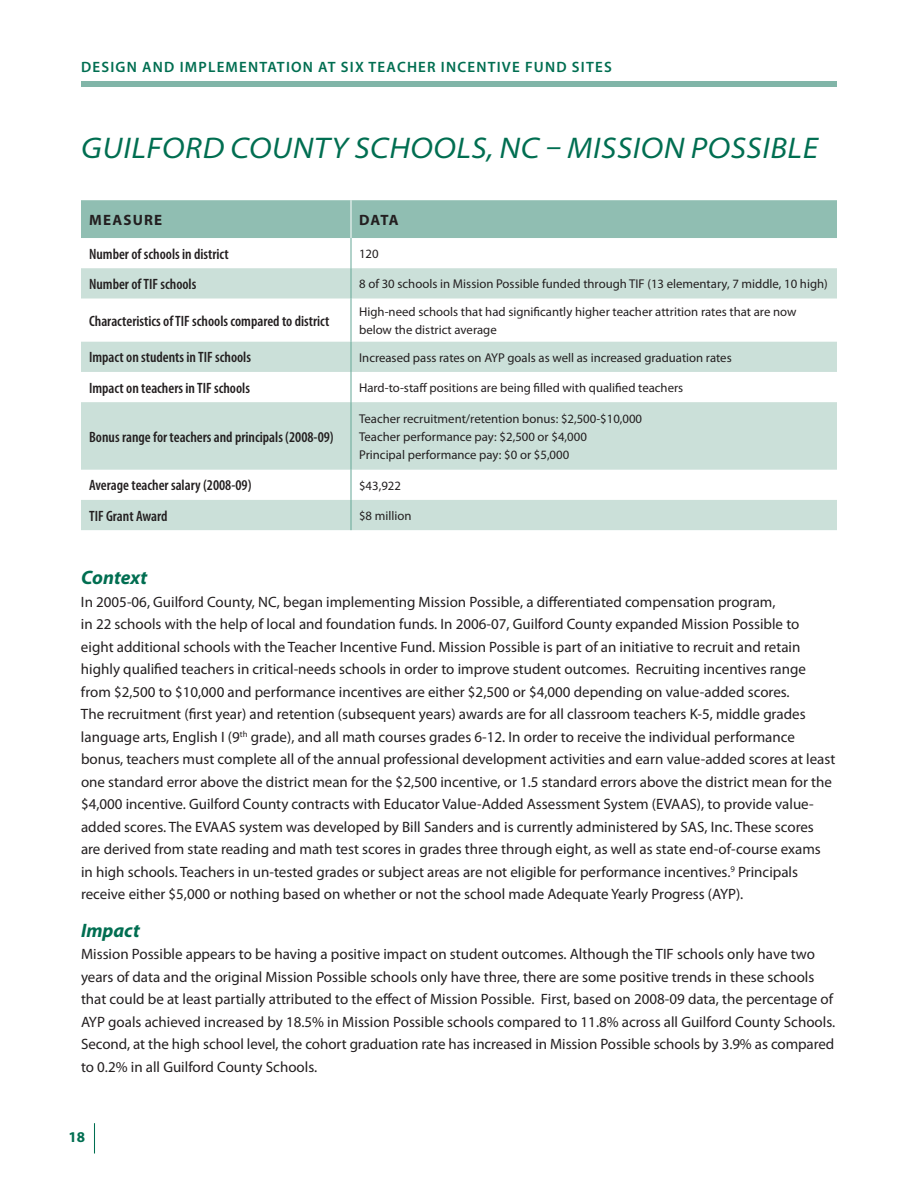
<style>
.page{position:relative;width:918px;height:1188px;background:#fff}
.page>*{position:absolute;margin:0;border:0;box-sizing:border-box;transform-origin:0 0}
.t1{font:italic semi-expanded 30px "Myriad Pro";letter-spacing:.02em;color:#006e51}
.t2{font:italic 700 19.5px "Myriad Pro";color:#006e51}
.t3{font:15px/22.5px "Myriad Pro";color:#231f20}
.t4{font:600 condensed 15px "Myriad Pro";color:#231f20}
.t5{font:600 15px "Myriad Pro";letter-spacing:.08em;color:#006e51}
.t6{font:700 15px "Myriad Pro";letter-spacing:.08em;color:#231f20}
.t7{font:700 15px "Myriad Pro";color:#006e51}
.t8{font:12.75px/18px "Myriad Pro";color:#231f20}
</style>
<div class="page">
<div style="left:81px;top:81px;width:756px;height:6px;background:#81b5a8"></div>
<hr style="left:94px;top:1123px;width:1px;height:31px;background:#006e51">
<div style="left:81px;top:200px;width:756px;height:38px;background:#90beb2"></div>
<svg style="left:81px;top:268px;width:756px;height:262px;fill:#cbe0d9"></svg>
<hr style="left:351px;top:238px;width:1px;height:30px;background:#64a796">
<hr style="left:351px;top:268px;width:1px;height:30px;background:#64a796">
<hr style="left:351px;top:298px;width:1px;height:44px;background:#64a796">
<hr style="left:351px;top:342px;width:1px;height:30px;background:#64a796">
<hr style="left:351px;top:372px;width:1px;height:30px;background:#64a796">
<hr style="left:351px;top:402px;width:1px;height:68px;background:#64a796">
<hr style="left:351px;top:470px;width:1px;height:30px;background:#64a796">
<hr style="left:351px;top:500px;width:1px;height:30px;background:#64a796">
<hr style="left:351px;top:200px;width:1px;height:38px;background:#fff">
<p class="t5" style="left:81px;top:58px;width:206px">DESIGN AND IMPLEMENTATION</p>
<p class="t5" style="left:318px;top:58px;width:228px">AT SIX TEACHER INCENTIVE FUND</p>
<p class="t5" style="left:572px;top:58px;width:41px">SITES</p>
<h1 class="t1" style="left:81px;top:129px;width:502px">GUILFORD COUNTY SCHOOLS, NC – MISSI</h1>
<h1 class="t1" style="left:641px;top:129px;width:179px">ON POSSIBLE</h1>
<p class="t6" style="left:89px;top:210px;width:74px">MEASURE</p>
<p class="t6" style="left:359px;top:210px;width:41px">DATA</p>
<p class="t4" style="left:89px;top:245px;width:141px">Number of schools in district</p>
<p class="t8" style="left:359px;top:244px;width:21px">120</p>
<p class="t4" style="left:89px;top:275px;width:109px">Number of TIF schools</p>
<p class="t8" style="left:359px;top:275px;width:470px">8 of 30 schools in Mission Possible funded through TIF (13 elementary, 7 middle, 10 high)</p>
<p class="t4" style="left:89px;top:312px;width:242px">Characteristics of TIF schools compared to district</p>
<p class="t8" style="left:359px;top:302px;width:439px">High-need schools that had significantly higher teacher attrition rates that are now below the district average</p>
<p class="t4" style="left:89px;top:348px;width:163px">Impact on students in TIF schools</p>
<p class="t8" style="left:359px;top:348px;width:374px">Increased pass rates on AYP goals as well as increased graduation rates</p>
<p class="t4" style="left:89px;top:378px;width:162px">Impact on teachers in TIF schools</p>
<p class="t8" style="left:359px;top:378px;width:326px">Hard-to-staff positions are being filled with qualified teachers</p>
<p class="t4" style="left:89px;top:427px;width:246px">Bonus range for teachers and principals (2008-09)</p>
<p class="t8" style="left:359px;top:409px;width:285px">Teacher recruitment/retention bonus: $2,500-$10,000<br>Teacher performance pay: $2,500 or $4,000<br>Principal performance pay: $0 or $5,000</p>
<p class="t4" style="left:89px;top:476px;width:164px">Average teacher salary (2008-09)</p>
<p class="t8" style="left:359px;top:476px;width:43px">$43,922</p>
<p class="t4" style="left:89px;top:506px;width:80px">TIF Grant Award</p>
<p class="t8" style="left:359px;top:506px;width:54px">$8 million</p>
<h2 class="t2" style="left:81px;top:565px;width:68px">Context</h2>
<p class="t3" style="left:81px;top:590px;width:756px">In 2005-06, Guilford County, NC, began implementing Mission Possible, a differentiated compensation program,<br>in 22 schools with the help of local and foundation funds. In 2006-07, Guilford County expanded Mission Possible to eight additional schools with the Teacher Incentive Fund. Mission Possible is part of an initiative to recruit and retain highly qualified teachers in critical-needs schools in order to improve student outcomes. Recruiting incentives range from $2,500 to $10,000 and performance incentives are either $2,500 or $4,000 depending on value-added scores.<br>The recruitment (first year) and retention (subsequent years) awards are for all classroom teachers K-5, middle grades language arts, English I (9<sup>th</sup> grade), and all math courses grades 6-12. In order to receive the individual performance bonus, teachers must complete all of the annual professional development activities and earn value-added scores at least one standard error above the district mean for the $2,500 incentive, or 1.5 standard errors above the district mean for the $4,000 incentive. Guilford County contracts with Educator Value-Added Assessment System (EVAAS), to provide value&shy;added scores. The EVAAS system was developed by Bill Sanders and is currently administered by SAS, Inc. These scores are derived from state reading and math test scores in grades three through eight, as well as state end-of-course exams in high schools. Teachers in un-tested grades or subject areas are not eligible for performance incentives.<sup>9</sup> Principals receive either $5,000 or nothing based on whether or not the school made Adequate Yearly Progress (AYP).</p>
<h2 class="t2" style="left:81px;top:918px;width:60px">Impact</h2>
<p class="t3" style="left:81px;top:943px;width:756px">Mission Possible appears to be having a positive impact on student outcomes. Although the TIF schools only have two years of data and the original Mission Possible schools only have three, there are some positive trends in these schools that could be at least partially attributed to the effect of Mission Possible. First, based on 2008-09 data, the percentage of AYP goals achieved increased by 18.5% in Mission Possible schools compared to 11.8% across all Guilford County Schools.<br>Second, at the high school level, the cohort graduation rate has increased in Mission Possible schools by 3.9% as compared to 0.2% in all Guilford County Schools.</p>
<p class="t7" style="left:68px;top:1127px;width:18px">18</p>
</div>
